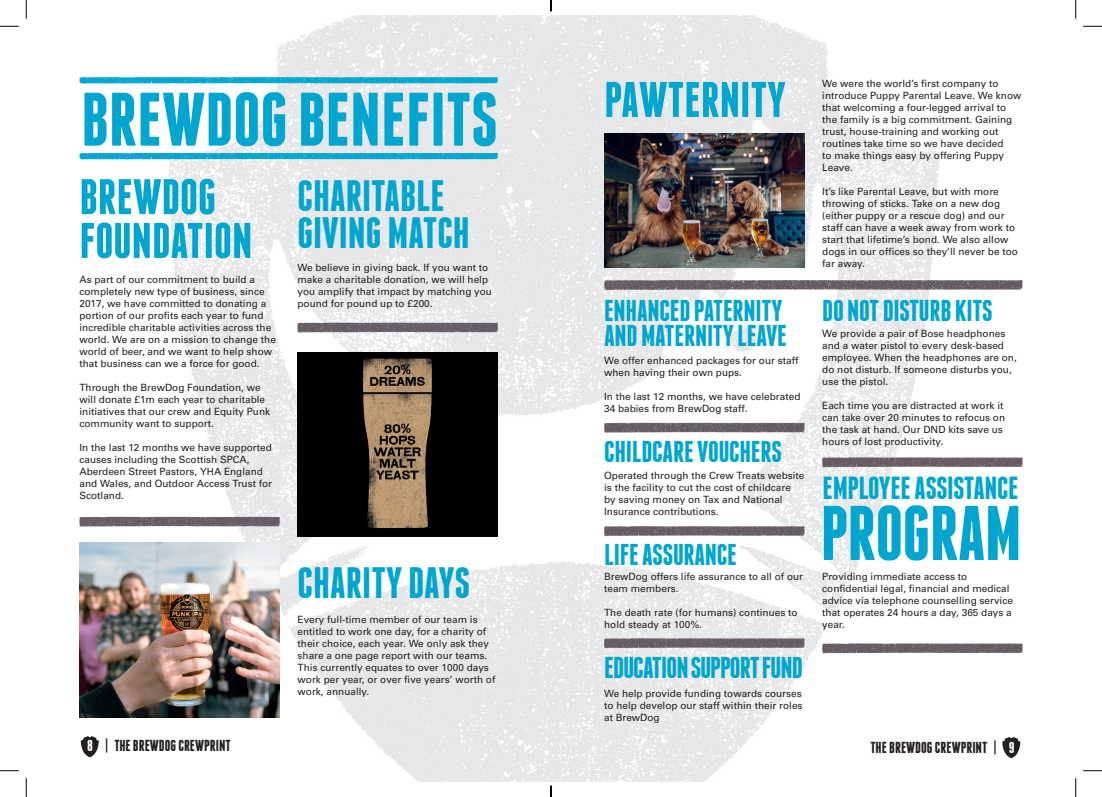
<style>
.page{position:relative;width:1102px;height:797px;background:#fff}
.page>*{position:absolute;margin:0;border:0;box-sizing:border-box;transform-origin:0 0}
.t1{font:700 77.25px "Franchise";letter-spacing:-.01em;color:#00a6cf}
.t2{font:700 75.62px "Franchise";color:#00a6cf}
.t3{font:700 50px "Franchise";color:#00a6cf}
.t4{font:700 43.75px "Franchise";color:#00a6cf}
.t5{font:700 31.75px "Franchise";letter-spacing:-.01em;color:#00a6cf}
.t6{font:700 30px/25px "Franchise";letter-spacing:-.01em;color:#00a6cf}
.t7{font:700 30px "Franchise";letter-spacing:-.03em;color:#00a6cf}
.t8{font:700 15.88px "Franchise";color:#231f20}
.t9{font:10px/12px "Univers";color:#231f20}
.s1{color:#fff}
</style>
<div class="page">
<img style="left:16px;top:16px;width:1070px;height:765px">
<svg style="left:81px;top:736px;width:18px;height:21px"></svg>
<svg style="left:1002px;top:737px;width:18px;height:21px"></svg>
<svg style="left:79px;top:77px;width:419px;height:7px;background:#26b2d4"></svg>
<svg style="left:79px;top:153px;width:419px;height:7px;background:#26b1d4"></svg>
<svg style="left:79px;top:516px;width:201px;height:11px;background:#80777d"></svg>
<svg style="left:297px;top:322px;width:201px;height:11px;background:#7e757b"></svg>
<svg style="left:604px;top:280px;width:419px;height:10px;background:#746a70"></svg>
<svg style="left:604px;top:422px;width:200px;height:11px;background:#80777d"></svg>
<svg style="left:822px;top:457px;width:200px;height:10px;background:#746a70"></svg>
<svg style="left:822px;top:643px;width:200px;height:10px;background:#756b71"></svg>
<svg style="left:604px;top:526px;width:200px;height:10px;background:#746a70"></svg>
<svg style="left:604px;top:638px;width:200px;height:10px;background:#72686f"></svg>
<div style="left:297px;top:352px;width:201px;height:184px;background:#000001"></div>
<img style="left:604px;top:133px;width:200px;height:134px">
<img style="left:79px;top:542px;width:201px;height:175px">
<img style="left:363px;top:358px;width:69px;height:170px">
<svg style="left:0;top:25px;width:19px;height:2px"></svg>
<svg style="left:1083px;top:25px;width:18px;height:2px"></svg>
<svg style="left:0;top:770px;width:19px;height:1px"></svg>
<svg style="left:1083px;top:770px;width:18px;height:1px"></svg>
<svg style="left:25px;top:0;width:2px;height:19px"></svg>
<svg style="left:25px;top:778px;width:2px;height:19px"></svg>
<svg style="left:1074px;top:0;width:2px;height:19px"></svg>
<svg style="left:1074px;top:778px;width:2px;height:19px"></svg>
<svg style="left:550px;top:785px;width:1px;height:12px"></svg>
<p class="t2" style="left:81px;top:84px;width:418px">BREWDOG BENEFITS</p>
<p class="t3" style="left:79px;top:173px;width:138px">BREWDOG</p>
<p class="t3" style="left:79px;top:217px;width:174px">FOUNDATION</p>
<p class="t9" style="left:79px;top:273px;width:198px">As part of our commitment to build a completely new type of business, since 2017, we have committed to donating a portion of our profits each year to fund incredible charitable activities across the world. We are on a mission to change the world of beer, and we want to help show that business can we a force for good.</p>
<p class="t9" style="left:79px;top:381px;width:192px">Through the BrewDog Foundation, we will donate £1m each year to charitable initiatives that our crew and Equity Punk community want to support.</p>
<p class="t9" style="left:79px;top:441px;width:194px">In the last 12 months we have supported causes including the Scottish SPCA,<br>Aberdeen Street Pastors, YHA England and Wales, and Outdoor Access Trust for<br>Scotland.</p>
<p class="t4" style="left:297px;top:175px;width:149px">CHARITABLE</p>
<p class="t4" style="left:297px;top:213px;width:174px">GIVING MATCH</p>
<p class="t9" style="left:297px;top:261px;width:196px">We believe in giving back. If you want to make a charitable donation, we will help you amplify that impact by matching you pound for pound up to £200.</p>
<p class="t4" style="left:297px;top:562px;width:174px">CHARITY DAYS</p>
<p class="t9" style="left:297px;top:613px;width:193px">Every full-time member of our team is entitled to work one day, for a charity of their choice, each year. We only ask they share a one page report with our teams.</p>
<p class="t9" style="left:297px;top:661px;width:199px">This currently equates to over 1000 days work per year, or over five years’ worth of work, annually.</p>
<p class="t3" style="left:604px;top:76px;width:183px">PAWTERNITY</p>
<p class="t9" style="left:822px;top:77px;width:201px">We were the world’s first company to introduce Puppy Parental Leave. We know that welcoming a four-legged arrival to the family is a big commitment. Gaining trust, house-training and working out routines take time so we have decided<br>to make things easy by offering Puppy Leave.</p>
<p class="t9" style="left:822px;top:185px;width:197px">It’s like Parental Leave, but with more throwing of sticks. Take on a new dog (either puppy or a rescue dog) and our staff can have a week away from work to start that lifetime’s bond. We also allow dogs in our offices so they’ll never be too far away.</p>
<p class="t6" style="left:604px;top:298px;width:184px">ENHANCED PATERNITY<br>AND MATERNITY LEAVE</p>
<p class="t9" style="left:604px;top:354px;width:196px">We offer enhanced packages for our staff when having their own pups.</p>
<p class="t9" style="left:604px;top:390px;width:198px">In the last 12 months, we have celebrated<br>34 babies from BrewDog staff.</p>
<p class="t6" style="left:604px;top:439px;width:179px">CHILDCARE VOUCHERS</p>
<p class="t9" style="left:604px;top:470px;width:202px">Operated through the Crew Treats website is the facility to cut the cost of childcare by saving money on Tax and National Insurance contributions.</p>
<p class="t6" style="left:604px;top:542px;width:134px">LIFE ASSURANCE</p>
<p class="t9" style="left:604px;top:570px;width:200px">BrewDog offers life assurance to all of our team members.</p>
<p class="t9" style="left:604px;top:606px;width:195px">The death rate (for humans) continues to hold steady at 100%.</p>
<p class="t7" style="left:604px;top:653px;width:200px">EDUCATION SUPPORT FUND</p>
<p class="t9" style="left:604px;top:687px;width:200px;text-align:justify">We help provide funding towards courses to help develop our staff within their roles at BrewDog</p>
<p class="t6" style="left:822px;top:298px;width:172px">DO NOT DISTURB KITS</p>
<p class="t9" style="left:822px;top:327px;width:196px">We provide a pair of Bose headphones and a water pistol to every desk-based employee. When the headphones are on, do not disturb. If someone disturbs you, use the pistol.</p>
<p class="t9" style="left:822px;top:399px;width:184px">Each time you are distracted at work it can take over 20 minutes to refocus on the task at hand. Our DND kits save us hours of lost productivity.</p>
<p class="t5" style="left:822px;top:473px;width:197px">EMPLOYEE ASSISTANCE</p>
<p class="t1" style="left:820px;top:497px;width:203px">PROGRAM</p>
<p class="t9" style="left:822px;top:570px;width:192px">Providing immediate access to confidential legal, financial and medical advice via telephone counselling service that operates 24 hours a day, 365 days a year.</p>
<p class="t8" style="left:87px;top:738px;width:145px"><span class="s1">8</span> | THE BREWDOG CREWPRINT</p>
<p class="t8" style="left:870px;top:740px;width:146px">THE BREWDOG CREWPRINT | <span class="s1">9</span></p>
</div>
